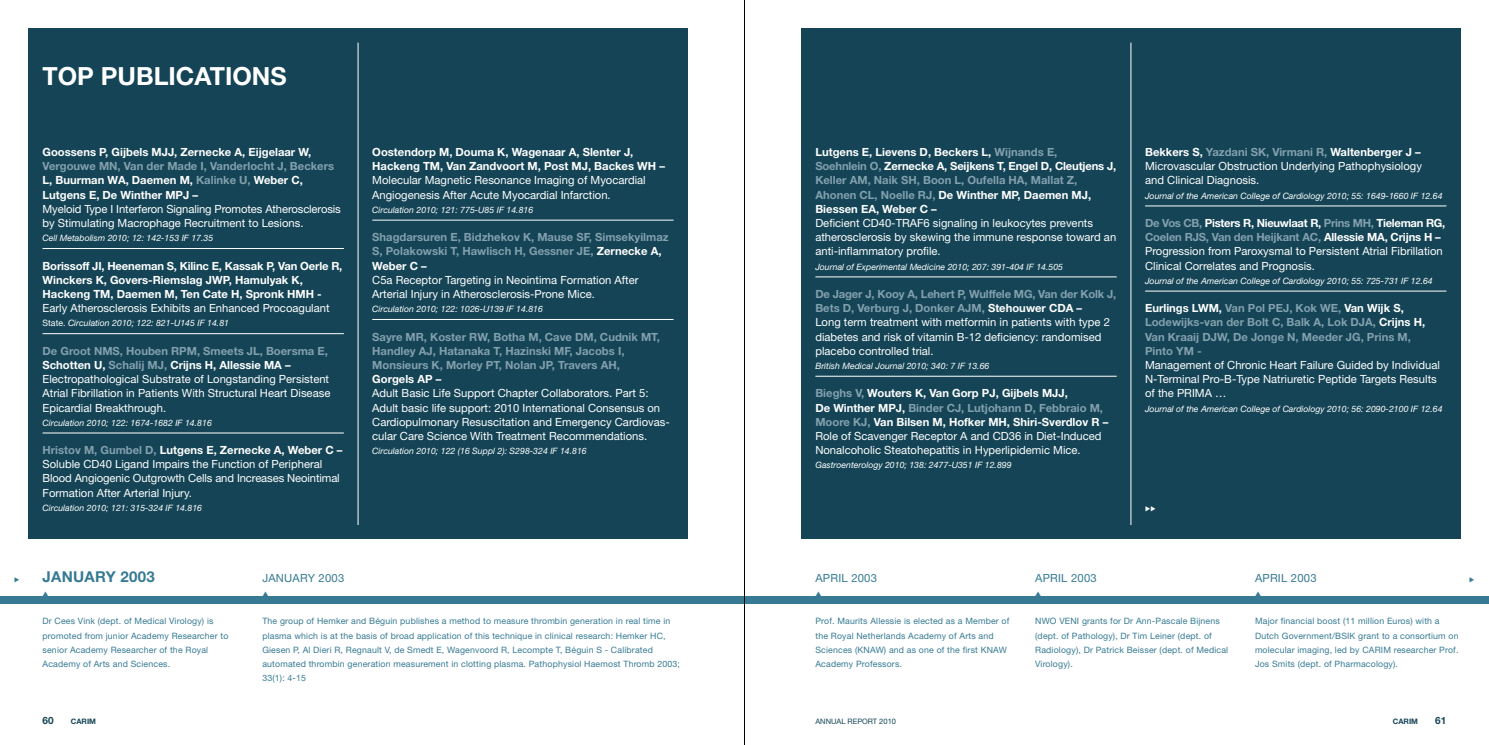
<style>
.page{position:relative;width:1489px;height:745px;background:#fff}
.page>*{position:absolute;margin:0;border:0;box-sizing:border-box;transform-origin:0 0}
.t1{font:700 25px "Helvetica Neue";color:#fff}
.t2{font:700 15px "Helvetica Neue";letter-spacing:.02em;color:#367a93}
.t3{font:11.25px/14.1px "Helvetica Neue";color:#fff}
.t4{font:700 11.25px/14.1px "Helvetica Neue";color:#83a0ae}
.t5{font:700 11.25px/14.1px "Helvetica Neue";color:#fff}
.t6{font:11.25px "Helvetica Neue";letter-spacing:.02em;color:#367a93}
.t7{font:700 10px "Helvetica Neue";color:#144455}
.t8{font:8.75px/14.1px "Helvetica Neue";letter-spacing:.02em;color:#367a93}
.t9{font:italic 8.75px "Helvetica Neue";color:#fff}
.t10{font:7.5px "Helvetica Neue";color:#144455}
.t11{font:700 7.5px "Helvetica Neue";color:#144455}
.s1{color:#fff}
.s2{font-style:normal}
.s3{font-weight:700;color:#83a0ae}
.s4{font-weight:700}
.s5{color:#83a0ae}
</style>
<div class="page">
<div style="left:28px;top:28px;width:659px;height:511px;background:#144455"></div>
<div style="left:801px;top:28px;width:659px;height:511px;background:#144455"></div>
<hr style="left:1130px;top:43px;width:1px;height:481px;background:#fff">
<hr style="left:358px;top:43px;width:1px;height:481px;background:#fff">
<hr style="left:43px;top:248px;width:301px;height:1px;background:#fff">
<hr style="left:372px;top:220px;width:301px;height:1px;background:#fff">
<hr style="left:815px;top:276px;width:301px;height:1px;background:#fff">
<hr style="left:815px;top:376px;width:301px;height:1px;background:#fff">
<hr style="left:372px;top:319px;width:301px;height:1px;background:#fff">
<hr style="left:43px;top:333px;width:301px;height:1px;background:#fff">
<hr style="left:43px;top:432px;width:301px;height:1px;background:#fff">
<hr style="left:1144px;top:205px;width:302px;height:1px;background:#fff">
<hr style="left:1144px;top:291px;width:302px;height:1px;background:#fff">
<div style="left:744px;top:595px;width:744px;height:7px;background:#367a93"></div>
<div style="left:0;top:595px;width:744px;height:7px;background:#367a93"></div>
<hr style="left:744px;top:0;width:1px;height:744px;background:#000">
<h1 class="t1" style="left:43px;top:61px;width:246px">TOP PUBLICATIONS</h1>
<p class="t5" style="left:43px;top:145px;width:270px">Goossens P, Gijbels MJJ, Zernecke A, Eijgelaar W,</p>
<p class="t4" style="left:43px;top:159px;width:293px">Vergouwe MN, Van der Made I, Vanderlocht J, Beckers<br><span class="s1">L, Buurman WA, Daemen M,</span> Kalinke U, <span class="s1">Weber C,<br>Lutgens E, De Winther MPJ –</span></p>
<p class="t3" style="left:43px;top:201px;width:300px">Myeloid Type I Interferon Signaling Promotes Atherosclerosis by Stimulating Macrophage Recruitment to Lesions.</p>
<p class="t9" style="left:43px;top:233px;width:172px">Cell Metabolism 2010; 12: 142-153 IF 17.35</p>
<p class="t5" style="left:43px;top:258px;width:301px">Borissoff JI, Heeneman S, Kilinc E, Kassak P, Van Oerle R,<br>Winckers K, Govers-Riemslag JWP, Hamulyak K,<br>Hackeng TM, Daemen M, Ten Cate H, Spronk HMH -</p>
<p class="t3" style="left:43px;top:301px;width:288px">Early Atherosclerosis Exhibits an Enhanced Procoagulant</p>
<p class="t9" style="left:43px;top:318px;width:188px"><span class="s2">State.</span> Circulation 2010; 122: 821-U145 IF 14.81</p>
<p class="t3" style="left:43px;top:343px;width:289px"><span class="s3">De Groot NMS, Houben RPM, Smeets JL, Boersma E, </span><span class="s4">Schotten U,</span> <span class="s3">Schalij MJ,</span> <span class="s4">Crijns H, Allessie MA – </span>Electropathological Substrate of Longstanding Persistent Atrial Fibrillation in Patients With Structural Heart Disease Epicardial Breakthrough.</p>
<p class="t9" style="left:43px;top:417px;width:171px">Circulation 2010; 122: 1674-1682 IF 14.816</p>
<p class="t3" style="left:43px;top:442px;width:301px"><span class="s3">Hristov M, Gumbel D,</span> <span class="s4">Lutgens E, Zernecke A, Weber C – </span>Soluble CD40 Ligand Impairs the Function of Peripheral Blood Angiogenic Outgrowth Cells and Increases Neointimal Formation After Arterial Injury.</p>
<p class="t9" style="left:43px;top:502px;width:161px">Circulation 2010; 121: 315-324 IF 14.816</p>
<h2 class="t2" style="left:43px;top:566px;width:114px">JANUARY 2003</h2>
<p class="t6" style="left:262px;top:570px;width:83px">JANUARY 2003</p>
<p class="t5" style="left:372px;top:145px;width:294px">Oostendorp M, Douma K, Wagenaar A, Slenter J,<br>Hackeng TM, Van Zandvoort M, Post MJ, Backes WH –</p>
<p class="t3" style="left:372px;top:173px;width:275px">Molecular Magnetic Resonance Imaging of Myocardial<br>Angiogenesis After Acute Myocardial Infarction.</p>
<p class="t9" style="left:372px;top:204px;width:162px">Circulation 2010; 121: 775-U85 IF 14.816</p>
<p class="t4" style="left:372px;top:230px;width:298px">Shagdarsuren E, Bidzhekov K, Mause SF, Simsekyilmaz<br>S, Polakowski T, Hawlisch H, Gessner JE, <span class="s1">Zernecke A,<br>Weber C –</span></p>
<p class="t3" style="left:372px;top:272px;width:268px">C5a Receptor Targeting in Neointima Formation After<br>Arterial Injury in Atherosclerosis-Prone Mice.</p>
<p class="t9" style="left:372px;top:303px;width:172px">Circulation 2010; 122: 1026-U139 IF 14.816</p>
<p class="t4" style="left:372px;top:329px;width:289px">Sayre MR, Koster RW, Botha M, Cave DM, Cudnik MT,<br>Handley AJ, Hatanaka T, Hazinski MF, Jacobs I,<br>Monsieurs K, Morley PT, Nolan JP, Travers AH,</p>
<p class="t5" style="left:372px;top:371px;width:71px">Gorgels AP –</p>
<p class="t3" style="left:372px;top:386px;width:299px">Adult Basic Life Support Chapter Collaborators. Part 5:<br>Adult basic life support: 2010 International Consensus on Cardiopulmonary Resuscitation and Emergency Cardiovas&shy;cular Care Science With Treatment Recommendations.</p>
<p class="t9" style="left:372px;top:445px;width:216px">Circulation 2010; 122 (16 Suppl 2): S298-324 IF 14.816</p>
<p class="t8" style="left:43px;top:613px;width:187px">Dr Cees Vink (dept. of Medical Virology) is promoted from junior Academy Researcher to senior Academy Researcher of the Royal Academy of Arts and Sciences.</p>
<p class="t8" style="left:262px;top:613px;width:419px">The group of Hemker and Béguin publishes a method to measure thrombin generation in real time in plasma which is at the basis of broad application of this technique in clinical research: Hemker HC, Giesen P, Al Dieri R, Regnault V, de Smedt E, Wagenvoord R, Lecompte T, Béguin S - Calibrated automated thrombin generation measurement in clotting plasma. Pathophysiol Haemost Thromb 2003; 33(1): 4-15</p>
<p class="t5" style="left:815px;top:145px;width:302px">Lutgens E, Lievens D, Beckers L, <span class="s5">Wijnands E,<br>Soehnlein O,</span> Zernecke A, Seijkens T, Engel D, Cleutjens J, <span class="s5">Keller AM, Naik SH, Boon L, Oufella HA, Mallat Z, Ahonen CL, Noelle RJ,</span> De Winther MP, Daemen MJ, Biessen EA, Weber C –</p>
<p class="t3" style="left:815px;top:216px;width:302px">Deficient CD40-TRAF6 signaling in leukocytes prevents atherosclerosis by skewing the immune response toward an anti-inflammatory profile.</p>
<p class="t9" style="left:815px;top:261px;width:249px">Journal of Experimental Medicine 2010; 207: 391-404 IF 14.505</p>
<p class="t3" style="left:815px;top:286px;width:302px"><span class="s3">De Jager J, Kooy A, Lehert P, Wulffele MG, Van der Kolk J, Bets D, Verburg J, Donker AJM,</span> <span class="s4">Stehouwer CDA –<br></span>Long term treatment with metformin in patients with type 2 diabetes and risk of vitamin B-12 deficiency: randomised placebo controlled trial.</p>
<p class="t9" style="left:815px;top:360px;width:175px">British Medical Journal 2010; 340: 7 IF 13.66</p>
<p class="t3" style="left:815px;top:386px;width:294px"><span class="s3">Bieghs V,</span> <span class="s4">Wouters K, Van Gorp PJ, Gijbels MJJ,<br>De Winther MPJ,</span> <span class="s3">Binder CJ, Lutjohann D, Febbraio M, Moore KJ,</span> <span class="s4">Van Bilsen M, Hofker MH, Shiri-Sverdlov R – </span>Role of Scavenger Receptor A and CD36 in Diet-Induced Nonalcoholic Steatohepatitis in Hyperlipidemic Mice.</p>
<p class="t9" style="left:815px;top:459px;width:198px">Gastroenterology 2010; 138: 2477-U351 IF 12.899</p>
<p class="t3" style="left:1144px;top:145px;width:278px;text-align:justify"><span class="s4">Bekkers S,</span> <span class="s3">Yazdani SK, Virmani R,</span> <span class="s4">Waltenberger J – </span>Microvascular Obstruction Underlying Pathophysiology and Clinical Diagnosis.</p>
<p class="t9" style="left:1144px;top:190px;width:299px">Journal of the American College of Cardiology 2010; 55: 1649-1660 IF 12.64</p>
<p class="t3" style="left:1144px;top:216px;width:302px"><span class="s3">De Vos CB,</span> <span class="s4">Pisters R, Nieuwlaat R,</span> <span class="s3">Prins MH,</span> <span class="s4">Tieleman RG, </span><span class="s3">Coelen RJS, Van den Heijkant AC,</span> <span class="s4">Allessie MA, Crijns H – </span>Progression from Paroxysmal to Persistent Atrial Fibrillation Clinical Correlates and Prognosis.</p>
<p class="t9" style="left:1144px;top:275px;width:289px">Journal of the American College of Cardiology 2010; 55: 725-731 IF 12.64</p>
<p class="t4" style="left:1144px;top:300px;width:282px"><span class="s1">Eurlings LWM,</span> Van Pol PEJ, Kok WE, <span class="s1">Van Wijk S, </span>Lodewijks-van der Bolt C, Balk A, Lok DJA, <span class="s1">Crijns H, </span>Van Kraaij DJW, De Jonge N, Meeder JG, Prins M, Pinto YM -</p>
<p class="t3" style="left:1144px;top:357px;width:296px">Management of Chronic Heart Failure Guided by Individual<br>N-Terminal Pro-B-Type Natriuretic Peptide Targets Results of the PRIMA …</p>
<p class="t9" style="left:1144px;top:403px;width:299px">Journal of the American College of Cardiology 2010; 56: 2090-2100 IF 12.64</p>
<p class="t6" style="left:815px;top:570px;width:63px">APRIL 2003</p>
<p class="t6" style="left:1035px;top:570px;width:63px">APRIL 2003</p>
<p class="t6" style="left:1254px;top:570px;width:63px">APRIL 2003</p>
<p class="t8" style="left:815px;top:613px;width:195px">Prof. Maurits Allessie is elected as a Member of the Royal Netherlands Academy of Arts and Sciences (KNAW) and as one of the first KNAW Academy Professors.</p>
<p class="t8" style="left:1035px;top:613px;width:194px">NWO VENI grants for Dr Ann-Pascale Bijnens (dept. of Pathology), Dr Tim Leiner (dept. of Radiology), Dr Patrick Beisser (dept. of Medical Virology).</p>
<p class="t8" style="left:1254px;top:613px;width:205px">Major financial boost (11 million Euros) with a Dutch Government/BSIK grant to a consortium on molecular imaging, led by CARIM researcher Prof.<br>Jos Smits (dept. of Pharmacology).</p>
<p class="t7" style="left:43px;top:713px;width:13px">60</p>
<p class="t11" style="left:71px;top:716px;width:27px">CARIM</p>
<p class="t10" style="left:815px;top:716px;width:82px">ANNUAL REPORT 2010</p>
<p class="t11" style="left:1392px;top:716px;width:27px">CARIM</p>
<p class="t7" style="left:1435px;top:713px;width:13px">61</p>
</div>
